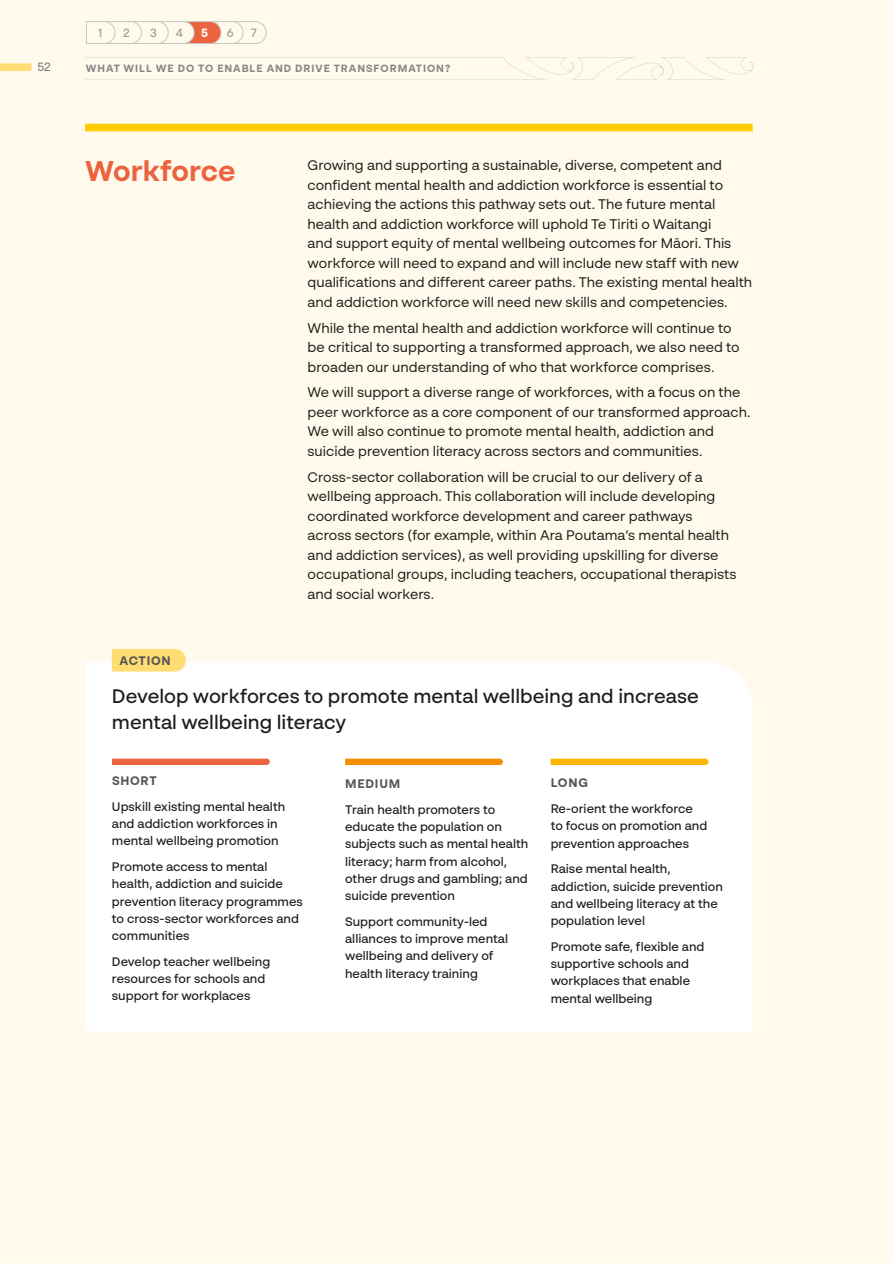
<style>
.page{position:relative;width:893px;height:1263px;background:#fffaec}
.page>*{position:absolute;margin:0;border:0;box-sizing:border-box;transform-origin:0 0}
.t1{font:700 28.5px "BR Sonoma";color:#ec643f}
.Action_header{font:500 19.5px/25.5px "BR Sonoma";color:#1d1d1b}
.Body_text{font:13.8px/19.5px "BR Sonoma";color:#1d1d1b}
.Table_text{font:500 12.3px/17.2px "BR Sonoma";color:#1d1d1b}
.Table_text_H1{font:700 12.3px "BR Sonoma";letter-spacing:.06em;color:#575756}
.t2{font:500 12px "BR Sonoma";color:#9d9d9c}
.t3{font:12px "BR Sonoma";color:#706f6f}
.t4{font:700 12px "BR Sonoma";color:#fff}
.t5{font:700 10.5px "BR Sonoma";letter-spacing:.09em;color:#878787}
</style>
<div class="page">
<svg style="left:85px;top:57px;width:669px;height:23px"></svg>
<svg style="left:86px;top:21px;width:181px;height:23px"></svg>
<div style="left:85px;top:662px;width:668px;height:369px;background:#fff"></div>
<svg style="left:112px;top:759px;width:158px;height:6px"></svg>
<svg style="left:345px;top:759px;width:158px;height:6px"></svg>
<svg style="left:551px;top:759px;width:157px;height:6px"></svg>
<div style="left:112px;top:649px;width:74px;height:22px;background:#ffdd73"></div>
<div style="left:85px;top:124px;width:668px;height:7px;background:#fc0"></div>
<div style="left:0;top:63px;width:31px;height:8px;background:#ffdd73"></div>
<p class="t3" style="left:37px;top:59px;width:15px">52</p>
<p class="t2" style="left:98px;top:25px;width:6px">1</p>
<p class="t2" style="left:123px;top:25px;width:8px">2</p>
<p class="t2" style="left:150px;top:25px;width:8px">3</p>
<p class="t2" style="left:176px;top:25px;width:8px">4</p>
<p class="t4" style="left:201px;top:25px;width:8px">5</p>
<p class="t2" style="left:227px;top:25px;width:8px">6</p>
<p class="t2" style="left:251px;top:25px;width:8px">7</p>
<p class="t5" style="left:86px;top:62px;width:366px">WHAT WILL WE DO TO ENABLE AND DRIVE TRANSFORMATION?</p>
<h3 class="t1" style="left:85px;top:154px;width:152px">Workforce</h3>
<p class="Body_text" style="left:308px;top:155px;width:446px">Growing and supporting a sustainable, diverse, competent and confident mental health and addiction workforce is essential to achieving the actions this pathway sets out. The future mental health and addiction workforce will uphold Te Tiriti o Waitangi<br>and support equity of mental wellbeing outcomes for Māori. This workforce will need to expand and will include new staff with new qualifications and different career paths. The existing mental health and addiction workforce will need new skills and competencies.</p>
<p class="Body_text" style="left:308px;top:318px;width:434px">While the mental health and addiction workforce will continue to be critical to supporting a transformed approach, we also need to broaden our understanding of who that workforce comprises.</p>
<p class="Body_text" style="left:308px;top:382px;width:444px">We will support a diverse range of workforces, with a focus on the peer workforce as a core component of our transformed approach.<br>We will also continue to promote mental health, addiction and suicide prevention literacy across sectors and communities.</p>
<p class="Body_text" style="left:308px;top:467px;width:430px">Cross-sector collaboration will be crucial to our delivery of a wellbeing approach. This collaboration will include developing coordinated workforce development and career pathways across sectors (for example, within Ara Poutama’s mental health and addiction services), as well providing upskilling for diverse occupational groups, including teachers, occupational therapists and social workers.</p>
<p class="Table_text_H1" style="left:120px;top:653px;width:53px">ACTION</p>
<p class="Action_header" style="left:112px;top:683px;width:588px">Develop workforces to promote mental wellbeing and increase mental wellbeing literacy</p>
<p class="Table_text_H1" style="left:112px;top:773px;width:46px">SHORT</p>
<p class="Table_text" style="left:112px;top:798px;width:175px">Upskill existing mental health and addiction workforces in mental wellbeing promotion</p>
<p class="Table_text" style="left:112px;top:858px;width:192px">Promote access to mental health, addiction and suicide prevention literacy programmes to cross-sector workforces and communities</p>
<p class="Table_text" style="left:112px;top:953px;width:160px">Develop teacher wellbeing resources for schools and support for workplaces</p>
<p class="Table_text_H1" style="left:345px;top:776px;width:56px">MEDIUM</p>
<p class="Table_text" style="left:345px;top:800px;width:185px">Train health promoters to educate the population on subjects such as mental health literacy; harm from alcohol, other drugs and gambling; and suicide prevention</p>
<p class="Table_text" style="left:345px;top:912px;width:165px">Support community-led alliances to improve mental wellbeing and delivery of health literacy training</p>
<p class="Table_text_H1" style="left:551px;top:775px;width:39px">LONG</p>
<p class="Table_text" style="left:551px;top:800px;width:158px">Re-orient the workforce to focus on promotion and prevention approaches</p>
<p class="Table_text" style="left:551px;top:860px;width:174px">Raise mental health, addiction, suicide prevention and wellbeing literacy at the population level</p>
<p class="Table_text" style="left:551px;top:938px;width:155px">Promote safe, flexible and supportive schools and workplaces that enable mental wellbeing</p>
</div>
